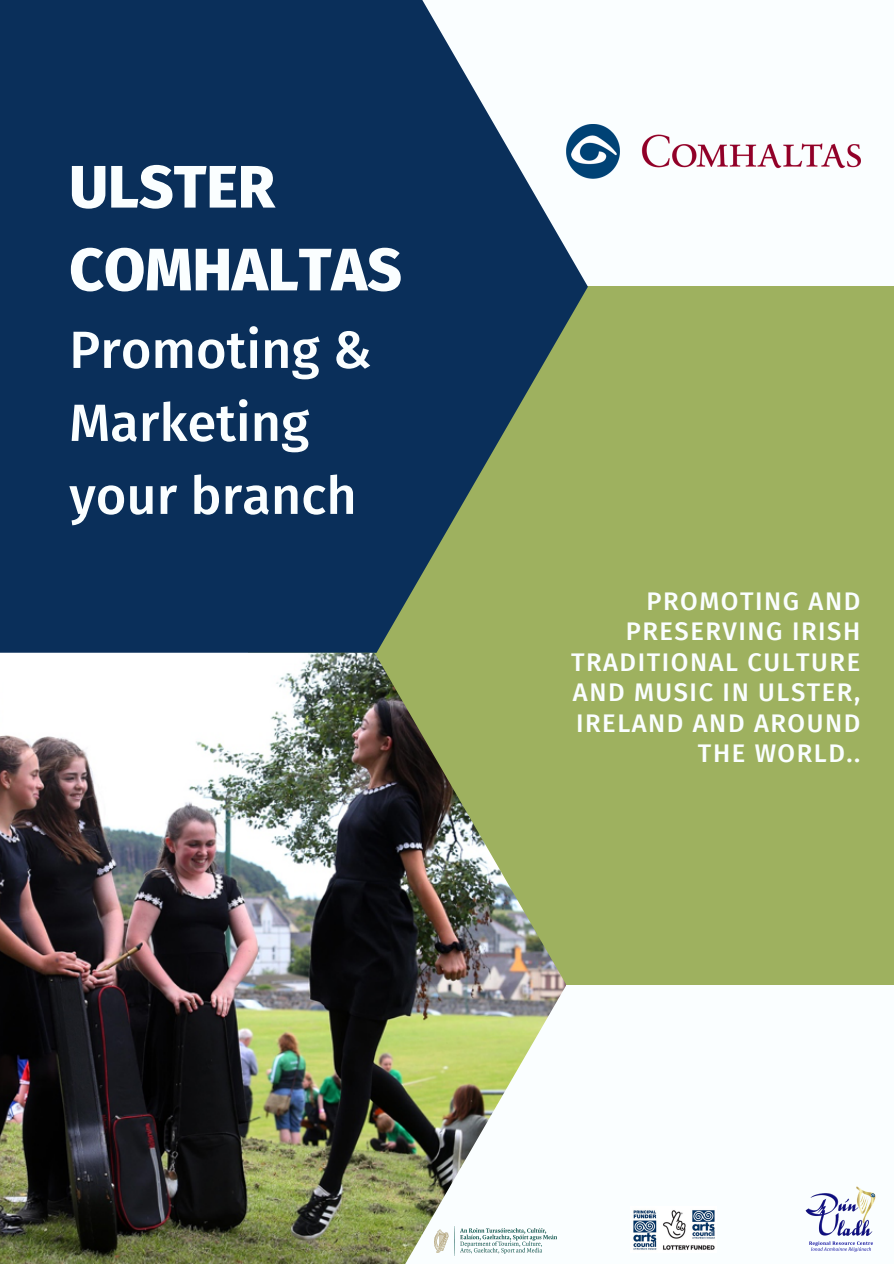
<style>
.page{position:relative;width:894px;height:1264px;background:#fff}
.page>*{position:absolute;margin:0;border:0;box-sizing:border-box;transform-origin:0 0}
.t1{font:800 59.85px/82.8px "Fira Sans";color:#fafeff}
.t2{font:500 52.35px/72.9px "Fira Sans";color:#fafeff}
.t3{font:500 25.5px/30.5px "Fira Sans";letter-spacing:.06em;color:#fafeff;text-align:right}
</style>
<div class="page">
<div style="left:0;top:0;width:893px;height:1263px;background:#fafeff"></div>
<div style="left:248px;top:287px;width:645px;height:698px;background:#9eb15f"></div>
<svg style="left:0;top:0;width:587px;height:653px;fill:#0a2f5a"></svg>
<img style="left:0;top:653px;width:565px;height:610px">
<img style="left:805px;top:1186px;width:71px;height:66px">
<img style="left:424px;top:1219px;width:141px;height:43px">
<img style="left:633px;top:1210px;width:82px;height:40px">
<img style="left:566px;top:125px;width:294px;height:54px">
<p class="t1" style="left:69px;top:146px;width:334px">ULSTER<br>COMHALTAS</p>
<p class="t2" style="left:69px;top:314px;width:304px">Promoting &amp;<br>Marketing your branch</p>
<p class="t3" style="left:571px;top:586px;width:291px">PROMOTING AND<br>PRESERVING IRISH<br>TRADITIONAL CULTURE<br>AND MUSIC IN ULSTER,<br>IRELAND AND AROUND<br>THE WORLD..</p>
</div>
